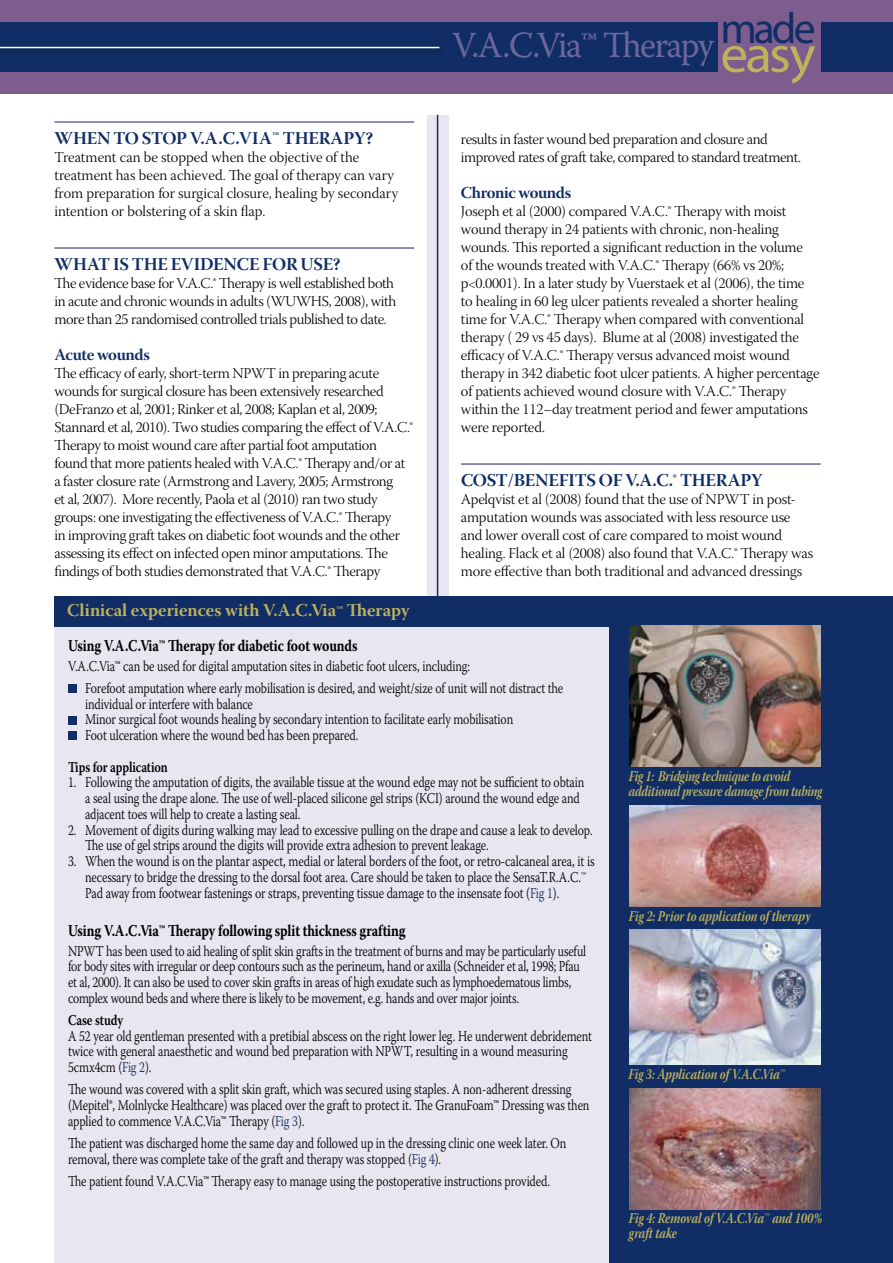
<style>
.page{position:relative;width:893px;height:1263px;background:#fff}
.page>*{position:absolute;margin:0;border:0;box-sizing:border-box;transform-origin:0 0}
.t1{font:52.65px "Myriad Pro";color:#c0b25b;scale:1.05 1}
.t2{font:43.8px "Myriad Pro";color:#102e65}
.t3{font:36.6px "Warnock Pro";letter-spacing:-.04em;color:#6d669d;scale:.95 1}
.t4{font:18px "Warnock Pro Bold Subh";letter-spacing:-.01em;color:#102e65}
.t5{font:18px "Warnock Pro Bold Subh";color:#c0b25b}
.t6{font:700 16.5px "Warnock Pro";letter-spacing:-.01em;color:#000;scale:.8 1}
.t7{font:16.5px "Warnock Pro Bold Subh";letter-spacing:-.02em;color:#102e65}
.t8{font:300 15px/15.8px "Warnock Pro";letter-spacing:-.01em;color:#000;scale:.8 1}
.t9{font:15px/18px "Warnock Pro Light Subh";letter-spacing:-.015em;color:#000}
.t10{font:15px/15px "Warnock Pro Bold It Subh";letter-spacing:-.01em;color:#c0b25b;scale:.8 1}
.t11{font:600 15px "Warnock Pro";letter-spacing:-.01em;color:#000;scale:.8 1}
.s1{font-family:"Warnock Pro Light Subh";font-weight:400}
.s2{color:#102e65}
.s3{font-family:"Warnock Pro Light Subh"}
</style>
<div class="page">
<hr style="left:54px;top:121px;width:360px;height:2px;background:#6d669d">
<hr style="left:54px;top:247px;width:360px;height:2px;background:#6d669d">
<hr style="left:461px;top:463px;width:360px;height:2px;background:#6d669d">
<div style="left:427px;top:115px;width:21px;height:850px;background:#e8e6f0"></div>
<hr style="left:437px;top:115px;width:1px;height:850px;background:#102e65">
<div style="left:0;top:0;width:893px;height:94px;background:#7c5d8e"></div>
<div style="left:821px;top:22px;width:72px;height:50px;background:#102e65"></div>
<div style="left:0;top:22px;width:717px;height:50px;background:#102e65"></div>
<div style="left:0;top:45px;width:447px;height:11px;background:#000;opacity:.4"></div>
<hr style="left:0;top:47px;width:439px;height:1px;background:#fff">
<div style="left:54px;top:615px;width:839px;height:648px;background:#e8e6f0"></div>
<div style="left:610px;top:605px;width:283px;height:658px;background:#102e65"></div>
<div style="left:54px;top:596px;width:839px;height:30px;background:#102e65"></div>
<img style="left:629px;top:625px;width:192px;height:142px">
<div style="left:68px;top:684px;width:9px;height:9px;background:#102e65"></div>
<div style="left:68px;top:716px;width:9px;height:8px;background:#102e65"></div>
<div style="left:68px;top:732px;width:9px;height:8px;background:#102e65"></div>
<img style="left:629px;top:805px;width:192px;height:102px">
<img style="left:629px;top:930px;width:192px;height:134px">
<img style="left:629px;top:1089px;width:192px;height:120px">
<p class="t4" style="left:55px;top:127px;width:320px">WHEN TO STOP V.A.C.VIA™ THERAPY?</p>
<p class="t9" style="left:54px;top:150px;width:345px">Treatment can be stopped when the objective of the treatment has been achieved. The goal of therapy can vary from preparation for surgical closure, healing by secondary intention or bolstering of a skin flap.</p>
<p class="t4" style="left:55px;top:253px;width:288px">WHAT IS THE EVIDENCE FOR USE?</p>
<p class="t9" style="left:54px;top:276px;width:343px">The evidence base for V.A.C.® Therapy is well established both in acute and chronic wounds in adults (WUWHS, 2008), with more than 25 randomised controlled trials published to date.</p>
<p class="t7" style="left:54px;top:345px;width:97px">ACUTE WOUNDS</p>
<p class="t9" style="left:54px;top:366px;width:360px">The efficacy of early, short-term NPWT in preparing acute wounds for surgical closure has been extensively researched (DeFranzo et al, 2001; Rinker et al, 2008; Kaplan et al, 2009; Stannard et al, 2010). Two studies comparing the effect of V.A.C.® Therapy to moist wound care after partial foot amputation found that more patients healed with V.A.C.® Therapy and/or at a faster closure rate (Armstrong and Lavery, 2005; Armstrong<br>et al, 2007). More recently, Paola et al (2010) ran two study groups: one investigating the effectiveness of V.A.C.® Therapy<br>in improving graft takes on diabetic foot wounds and the other assessing its effect on infected open minor amputations. The findings of both studies demonstrated that V.A.C.® Therapy</p>
<h3 class="t3" style="left:452px;top:23px;width:277px">V.A.C.Via™ Therapy</h3>
<h2 class="t2" style="left:720px;top:1px;width:97px">made</h2>
<h1 class="t1" style="left:720px;top:22px;width:92px">easy</h1>
<p class="t9" style="left:461px;top:132px;width:342px">results in faster wound bed preparation and closure and improved rates of graft take, compared to standard treatment.</p>
<p class="t7" style="left:461px;top:183px;width:112px">CHRONIC WOUNDS</p>
<p class="t9" style="left:461px;top:204px;width:360px">Joseph et al (2000) compared V.A.C.® Therapy with moist wound therapy in 24 patients with chronic, non-healing wounds. This reported a significant reduction in the volume<br>of the wounds treated with V.A.C.® Therapy (66% vs 20%; p&lt;0.0001). In a later study by Vuerstaek et al (2006), the time to healing in 60 leg ulcer patients revealed a shorter healing time for V.A.C.® Therapy when compared with conventional therapy ( 29 vs 45 days). Blume at al (2008) investigated the efficacy of V.A.C.® Therapy versus advanced moist wound therapy in 342 diabetic foot ulcer patients. A higher percentage of patients achieved wound closure with V.A.C.® Therapy within the 112–day treatment period and fewer amputations were reported.</p>
<p class="t4" style="left:461px;top:469px;width:303px">COST/BENEFITS OF V.A.C.® THERAPY</p>
<p class="t9" style="left:461px;top:492px;width:354px">Apelqvist et al (2008) found that the use of NPWT in post&shy;amputation wounds was associated with less resource use and lower overall cost of care compared to moist wound healing. Flack et al (2008) also found that V.A.C.® Therapy was more effective than both traditional and advanced dressings</p>
<p class="t5" style="left:67px;top:599px;width:344px">CLINICAL EXPERIENCES WITH V.A.C.VIA™ THERAPY</p>
<p class="t6" style="left:68px;top:635px;width:364px">Using V.A.C.Via™ Therapy for diabetic foot wounds</p>
<p class="t8" style="left:85px;top:654px;width:599px;line-height:22.2px;text-indent:-17px">V.A.C.Via™ can be used for digital amputation sites in diabetic foot ulcers, including:<br>Forefoot amputation where early mobilisation is desired, and weight/size of unit will not distract the</p>
<p class="t8" style="left:85px;top:695px;width:537px">individual or interfere with balance<br>Minor surgical foot wounds healing by secondary intention to facilitate early mobilisation<br>Foot ulceration where the wound bed has been prepared.</p>
<p class="t11" style="left:68px;top:758px;width:126px">Tips for application</p>
<p class="t8" style="left:85px;top:774px;width:626px;text-indent:-17px">1. Following the amputation of digits, the available tissue at the wound edge may not be sufficient to obtain a seal using the drape alone. The use of well-placed silicone gel strips (KCI) around the wound edge and adjacent toes will help to create a lasting seal.</p>
<p class="t8" style="left:85px;top:821px;width:636px;text-indent:-17px">2. Movement of digits during walking may lead to excessive pulling on the drape and cause a leak to develop.<br>The use of gel strips around the digits will provide extra adhesion to prevent leakage.</p>
<p class="t8" style="left:85px;top:853px;width:638px;text-indent:-17px">3. When the wound is on the plantar aspect, medial or lateral borders of the foot, or retro-calcaneal area, it is necessary to bridge the dressing to the dorsal foot area. Care should be taken to place the SensaT.R.A.C.<span class="s1">™<br></span>Pad away from footwear fastenings or straps, preventing tissue damage to the insensate foot (<span class="s2">Fig 1</span>).</p>
<p class="t6" style="left:68px;top:920px;width:423px">Using V.A.C.Via™ Therapy following split thickness grafting</p>
<p class="t8" style="left:68px;top:942px;width:649px">NPWT has been used to aid healing of split skin grafts in the treatment of burns and may be particularly useful for body sites with irregular or deep contours such as the perineum, hand or axilla (Schneider et al, 1998; Pfau et al, 2000). It can also be used to cover skin grafts in areas of high exudate such as lymphoedematous limbs, complex wound beds and where there is likely to be movement, e.g. hands and over major joints.</p>
<p class="t11" style="left:68px;top:1011px;width:70px">Case study</p>
<p class="t8" style="left:68px;top:1027px;width:657px">A 52 year old gentleman presented with a pretibial abscess on the right lower leg. He underwent debridement twice with general anaesthetic and wound bed preparation with NPWT, resulting in a wound measuring<br>5cmx4cm (<span class="s2">Fig 2</span>).</p>
<p class="t8" style="left:68px;top:1081px;width:653px">The wound was covered with a split skin graft, which was secured using staples. A non-adherent dressing (Mepitel®, Molnlycke Healthcare) was placed over the graft to protect it. The GranuFoam™ Dressing was then applied to commence V.A.C.Via™ Therapy (<span class="s2">Fig 3</span>).</p>
<p class="t8" style="left:68px;top:1135px;width:624px">The patient was discharged home the same day and followed up in the dressing clinic one week later. On removal, there was complete take of the graft and therapy was stopped (<span class="s2">Fig 4</span>).</p>
<p class="t8" style="left:68px;top:1173px;width:604px">The patient found V.A.C.Via™ Therapy easy to manage using the postoperative instructions provided.</p>
<p class="t10" style="left:629px;top:768px;width:243px">Fig 1: Bridging technique to avoid additional pressure damage from tubing</p>
<p class="t10" style="left:629px;top:908px;width:228px">Fig 2: Prior to application of therapy</p>
<p class="t10" style="left:628px;top:1066px;width:198px">Fig 3: Application of V.A.C.Via<span class="s3">™</span></p>
<p class="t10" style="left:629px;top:1210px;width:243px">Fig 4: Removal of V.A.C.Via<span class="s3">™</span> and 100% graft take</p>
</div>
